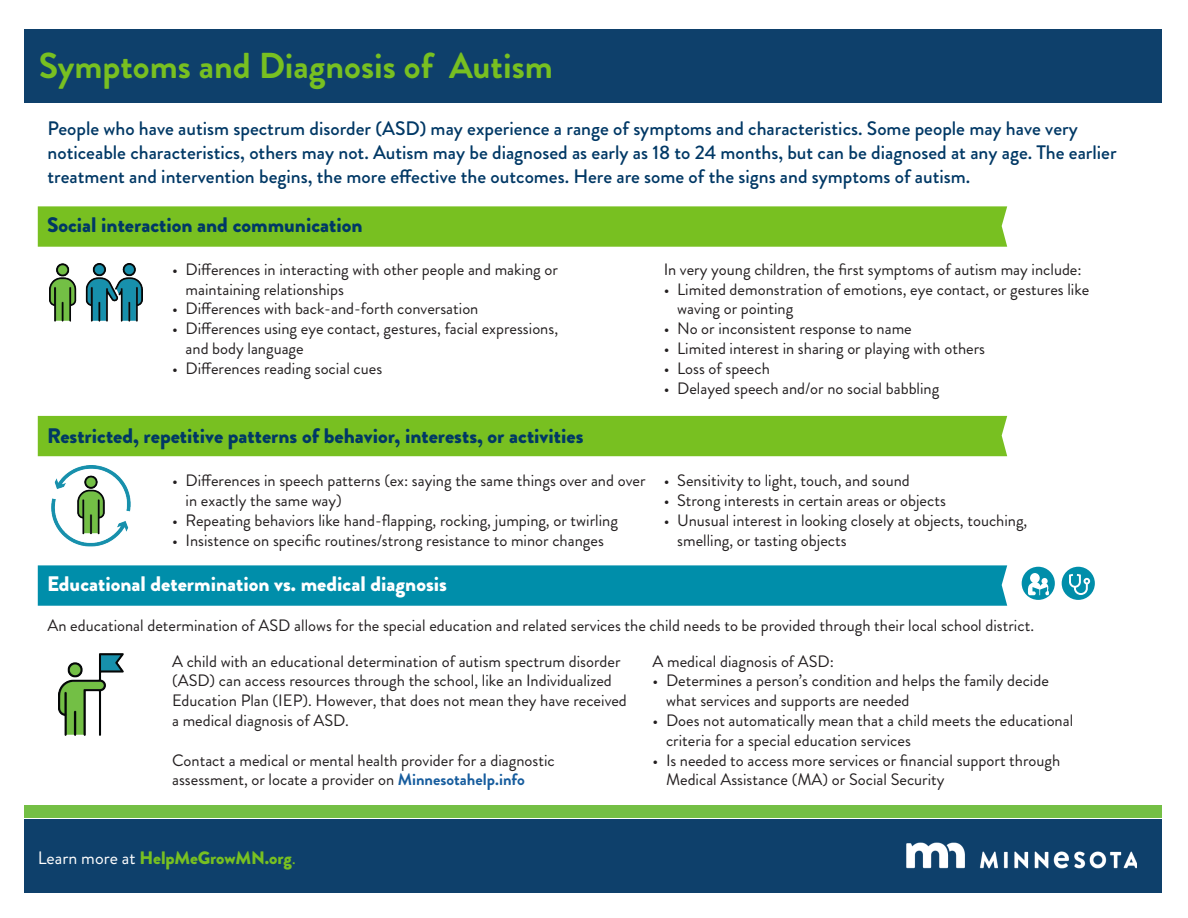
<style>
.page{position:relative;width:1188px;height:918px;background:#fff}
.page>*{position:absolute;margin:0;border:0;box-sizing:border-box;transform-origin:0 0}
.t1{font:700 36px "Brandon Grotesque";color:#78c021}
.t2{font:900 21px "Brandon Grotesque";color:#003865}
.t3{font:900 21px "Brandon Grotesque";color:#fff}
.t4{font:500 19.5px/24px "Brandon Grotesque";color:#003865}
.t5{font:900 18px "Brandon Grotesque";letter-spacing:-.01em;color:#78c021}
.t6{font:16.5px/19.8px "Brandon Grotesque";color:#231f20}
.s1{font-weight:700;color:#175d9e}
.s2{font-weight:400;color:#fff}
.s3{font-weight:400}
</style>
<div class="page">
<div style="left:24px;top:820px;width:1137px;height:73px;background:#0e406b"></div>
<div style="left:24px;top:29px;width:1137px;height:73px;background:#0e406b"></div>
<div style="left:24px;top:805px;width:1137px;height:12px;background:#74bf45"></div>
<div style="left:38px;top:206px;width:969px;height:41px;background:#78c021"></div>
<img style="left:49px;top:263px;width:94px;height:59px">
<div style="left:38px;top:416px;width:969px;height:40px;background:#78c021"></div>
<img style="left:52px;top:465px;width:78px;height:81px">
<div style="left:38px;top:565px;width:969px;height:41px;background:#008eaa"></div>
<img style="left:58px;top:654px;width:65px;height:81px">
<svg style="left:1022px;top:567px;width:33px;height:33px"></svg>
<svg style="left:1062px;top:567px;width:33px;height:33px"></svg>
<img style="left:907px;top:842px;width:230px;height:27px">
<h2 class="t1" style="left:39px;top:40px;width:515px">Symptoms and Diagnosis of Autism</h2>
<p class="t4" style="left:48px;top:117px;width:1071px">People who have autism spectrum disorder (ASD) may experience a range of symptoms and characteristics. Some people may have very noticeable characteristics, others may not. Autism may be diagnosed as early as 18 to 24 months, but can be diagnosed at any age. The earlier treatment and intervention begins, the more effective the outcomes. Here are some of the signs and symptoms of autism.</p>
<h3 class="t2" style="left:47px;top:210px;width:317px">Social interaction and communication</h3>
<p class="t6" style="left:186px;top:259px;width:374px;text-indent:-13px">• Differences in interacting with other people and making or maintaining relationships</p>
<p class="t6" style="left:172px;top:299px;width:308px">• Differences with back-and-forth conversation</p>
<p class="t6" style="left:186px;top:319px;width:374px;text-indent:-13px">• Differences using eye contact, gestures, facial expressions, and body language</p>
<p class="t6" style="left:172px;top:358px;width:212px">• Differences reading social cues</p>
<p class="t6" style="left:664px;top:259px;width:419px">In very young children, the first symptoms of autism may include:</p>
<p class="t6" style="left:677px;top:279px;width:414px;text-indent:-13px">• Limited demonstration of emotions, eye contact, or gestures like waving or pointing</p>
<p class="t6" style="left:664px;top:319px;width:250px">• No or inconsistent response to name</p>
<p class="t6" style="left:664px;top:339px;width:323px">• Limited interest in sharing or playing with others</p>
<p class="t6" style="left:664px;top:358px;width:108px">• Loss of speech</p>
<p class="t6" style="left:664px;top:378px;width:277px">• Delayed speech and/or no social babbling</p>
<h3 class="t2" style="left:47px;top:421px;width:538px">Restricted, repetitive patterns of behavior, interests, or activities</h3>
<p class="t6" style="left:186px;top:471px;width:461px;text-indent:-13px">• Differences in speech patterns (ex: saying the same things over and over in exactly the same way)</p>
<p class="t6" style="left:172px;top:510px;width:447px">• Repeating behaviors like hand-flapping, rocking, jumping, or twirling</p>
<p class="t6" style="left:172px;top:530px;width:433px">• Insistence on specific routines/strong resistance to minor changes</p>
<p class="t6" style="left:664px;top:471px;width:248px">• Sensitivity to light, touch, and sound</p>
<p class="t6" style="left:664px;top:491px;width:284px">• Strong interests in certain areas or objects</p>
<p class="t6" style="left:677px;top:510px;width:352px;text-indent:-13px">• Unusual interest in looking closely at objects, touching, smelling, or tasting objects</p>
<h3 class="t3" style="left:47px;top:569px;width:401px">Educational determination vs. medical diagnosis</h3>
<p class="t6" style="left:48px;top:616px;width:988px">An educational determination of ASD allows for the special education and related services the child needs to be provided through their local school district.</p>
<p class="t6" style="left:172px;top:651px;width:456px">A child with an educational determination of autism spectrum disorder (ASD) can access resources through the school, like an Individualized Education Plan (IEP). However, that does not mean they have received a medical diagnosis of ASD.</p>
<p class="t6" style="left:172px;top:750px;width:384px">Contact a medical or mental health provider for a diagnostic assessment, or locate a provider on <span class="s1">Minnesotahelp.info</span></p>
<p class="t6" style="left:653px;top:651px;width:183px">A medical diagnosis of ASD:</p>
<p class="t6" style="left:666px;top:671px;width:384px;text-indent:-13px">• Determines a person’s condition and helps the family decide what services and supports are needed</p>
<p class="t6" style="left:666px;top:711px;width:409px;text-indent:-13px">• Does not automatically mean that a child meets the educational criteria for a special education services</p>
<p class="t6" style="left:666px;top:750px;width:396px;text-indent:-13px">• Is needed to access more services or financial support through<br>Medical Assistance (MA) or Social Security</p>
<p class="t5" style="left:38px;top:845px;width:260px"><span class="s2">Learn more at</span> HelpMeGrowMN.org<span class="s3">.</span></p>
</div>
